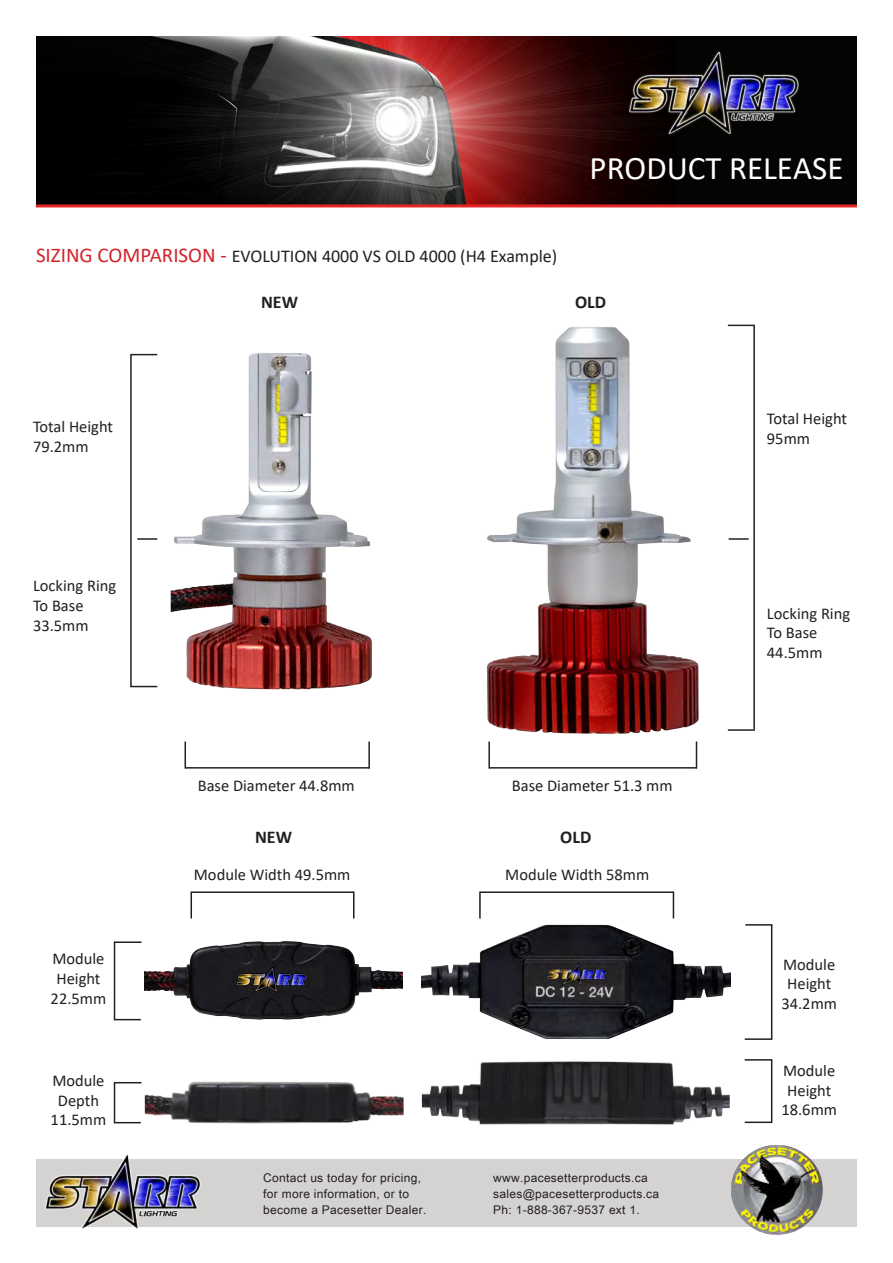
<style>
.page{position:relative;width:893px;height:1263px;background:#fff}
.page>*{position:absolute;margin:0;border:0;box-sizing:border-box;transform-origin:0 0}
.t1{font:33px "Calibri";color:#fff}
.t2{font:18px "Calibri";color:#231f20}
.t3{font:700 18px "Calibri";color:#231f20}
.t4{font:16.5px/19.8px "Calibri";color:#231f20}
.t5{font:12px/16.2px "Arial Unicode MS";letter-spacing:.025em;color:#231f20}
.s1{font-size:21px;color:#d1232a}
</style>
<div class="page">
<div style="left:675px;top:36px;width:182px;height:168px;background:#040503"></div>
<img style="left:36px;top:36px;width:639px;height:168px">
<hr style="left:36px;top:204px;width:821px;height:3px;background:#e42527">
<img style="left:141px;top:353px;width:231px;height:337px">
<svg style="left:739px;top:325px;width:14px;height:1px"></svg>
<svg style="left:132px;top:686px;width:25px;height:1px"></svg>
<hr style="left:368px;top:741px;width:2px;height:27px;background:#231f20">
<hr style="left:190px;top:891px;width:2px;height:27px;background:#231f20">
<svg style="left:114px;top:1019px;width:27px;height:1px"></svg>
<hr style="left:745px;top:924px;width:27px;height:2px;background:#231f20">
<svg style="left:114px;top:1122px;width:27px;height:1px"></svg>
<hr style="left:479px;top:891px;width:2px;height:27px;background:#231f20">
<hr style="left:728px;top:729px;width:27px;height:2px;background:#231f20">
<svg style="left:130px;top:354px;width:27px;height:1px"></svg>
<hr style="left:184px;top:741px;width:2px;height:27px;background:#231f20">
<svg style="left:353px;top:893px;width:1px;height:25px"></svg>
<hr style="left:114px;top:941px;width:27px;height:2px;background:#231f20">
<hr style="left:745px;top:1038px;width:27px;height:2px;background:#231f20">
<hr style="left:745px;top:1059px;width:27px;height:2px;background:#231f20">
<hr style="left:745px;top:1121px;width:27px;height:2px;background:#231f20">
<svg style="left:115px;top:1082px;width:26px;height:1px"></svg>
<svg style="left:673px;top:893px;width:1px;height:22px"></svg>
<hr style="left:488px;top:741px;width:2px;height:27px;background:#231f20">
<hr style="left:137px;top:538px;width:20px;height:2px;background:#231f20">
<hr style="left:729px;top:538px;width:20px;height:2px;background:#231f20">
<hr style="left:753px;top:325px;width:2px;height:404px;background:#231f20">
<hr style="left:130px;top:355px;width:2px;height:332px;background:#231f20">
<hr style="left:185px;top:767px;width:185px;height:1px;background:#231f20">
<hr style="left:191px;top:891px;width:163px;height:2px;background:#231f20">
<hr style="left:114px;top:941px;width:1px;height:78px;background:#231f20">
<hr style="left:771px;top:925px;width:1px;height:115px;background:#231f20">
<hr style="left:771px;top:1059px;width:1px;height:64px;background:#231f20">
<hr style="left:114px;top:1082px;width:1px;height:40px;background:#231f20">
<hr style="left:480px;top:891px;width:194px;height:2px;background:#231f20">
<hr style="left:489px;top:767px;width:208px;height:1px;background:#231f20">
<img style="left:487px;top:324px;width:252px;height:442px">
<img style="left:421px;top:915px;width:309px;height:124px">
<img style="left:422px;top:1061px;width:308px;height:64px">
<img style="left:144px;top:941px;width:258px;height:79px">
<img style="left:145px;top:1081px;width:259px;height:43px">
<div style="left:36px;top:1159px;width:821px;height:68px;background:#d4d3d2"></div>
<img style="left:45px;top:1154px;width:156px;height:75px">
<img style="left:732px;top:1145px;width:90px;height:89px">
<img style="left:627px;top:50px;width:173px;height:86px">
<h1 class="t1" style="left:590px;top:145px;width:255px">PRODUCT RELEASE</h1>
<p class="t2" style="left:36px;top:243px;width:523px"><span class="s1">SIZING COMPARISON -</span> EVOLUTION 4000 VS OLD 4000 (H4 Example)</p>
<p class="t3" style="left:261px;top:289px;width:38px">NEW</p>
<p class="t3" style="left:575px;top:289px;width:33px">OLD</p>
<p class="t4" style="left:33px;top:416px;width:82px">Total Height</p>
<p class="t4" style="left:33px;top:436px;width:57px">79.2mm</p>
<p class="t4" style="left:767px;top:408px;width:82px">Total Height</p>
<p class="t4" style="left:767px;top:428px;width:45px">95mm</p>
<p class="t4" style="left:33px;top:575px;width:85px">Locking Ring<br>To Base</p>
<p class="t4" style="left:33px;top:615px;width:57px">33.5mm</p>
<p class="t4" style="left:767px;top:603px;width:85px">Locking Ring<br>To Base</p>
<p class="t4" style="left:767px;top:642px;width:57px">44.5mm</p>
<p class="t4" style="left:52px;top:948px;width:54px">Module</p>
<p class="t4" style="left:56px;top:968px;width:46px">Height</p>
<p class="t4" style="left:51px;top:988px;width:57px">22.5mm</p>
<p class="t4" style="left:52px;top:1070px;width:54px">Module</p>
<p class="t4" style="left:58px;top:1090px;width:43px">Depth</p>
<p class="t4" style="left:51px;top:1110px;width:57px">11.5mm</p>
<p class="t4" style="left:198px;top:775px;width:159px">Base Diameter 44.8mm</p>
<p class="t4" style="left:512px;top:775px;width:162px">Base Diameter 51.3 mm</p>
<p class="t3" style="left:255px;top:824px;width:38px">NEW</p>
<p class="t3" style="left:560px;top:824px;width:33px">OLD</p>
<p class="t4" style="left:194px;top:865px;width:158px">Module Width 49.5mm</p>
<p class="t4" style="left:505px;top:865px;width:145px">Module Width 58mm</p>
<p class="t5" style="left:263px;top:1169px;width:165px">Contact us today for pricing, for more information, or to become a Pacesetter Dealer.</p>
<p class="t5" style="left:493px;top:1169px;width:168px">www.pacesetterproducts.ca sales@pacesetterproducts.ca<br>Ph: 1-888-367-9537 ext 1.</p>
<p class="t4" style="left:783px;top:954px;width:54px">Module</p>
<p class="t4" style="left:787px;top:973px;width:46px">Height</p>
<p class="t4" style="left:781px;top:993px;width:57px">34.2mm</p>
<p class="t4" style="left:783px;top:1060px;width:54px">Module</p>
<p class="t4" style="left:787px;top:1080px;width:46px">Height</p>
<p class="t4" style="left:781px;top:1100px;width:57px">18.6mm</p>
</div>
